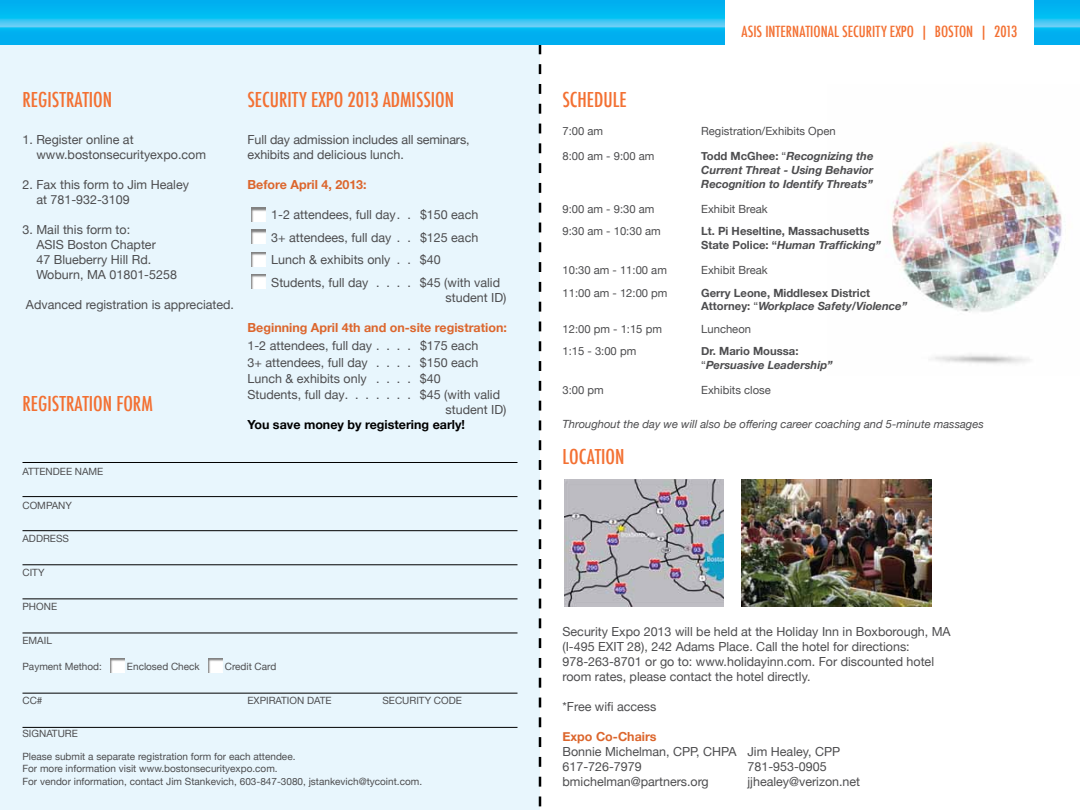
<style>
.page{position:relative;width:1080px;height:810px;background:#fff}
.page>*{position:absolute;margin:0;border:0;box-sizing:border-box;transform-origin:0 0}
.t1{font:500 condensed 20px "Futura";color:#f37032}
.t2{font:500 condensed 15px "Futura";color:#f37032}
.t3{font:12.5px/15px "Helvetica Neue";color:#4d4d4f}
.t4{font:700 12.5px "Helvetica Neue";color:#dc662d}
.t5{font:700 12.5px "Helvetica Neue";color:#000}
.t6{font:11.25px "Helvetica Neue";color:#4d4d4f}
.t7{font:italic 700 11.25px/13.8px "Helvetica Neue";color:#4d4d4f;text-align:justify}
.t8{font:700 11.25px/13.8px "Helvetica Neue";color:#4d4d4f}
.t9{font:italic 11.25px "Helvetica Neue";color:#4d4d4f}
.t10{font:10px/12.5px "Helvetica Neue";color:#4d4d4f}
.s1{font-style:normal}
.s2{font-weight:400;font-style:normal}
.s3{font-style:italic}
</style>
<div class="page">
<img style="left:891px;top:142px;width:171px;height:222px">
<div style="left:0;top:45px;width:542px;height:765px;background:#e8f6fd"></div>
<div style="left:249px;top:206px;width:16px;height:16px;background:#000;opacity:.5"></div>
<div style="left:249px;top:228px;width:16px;height:16px;background:#000;opacity:.5"></div>
<div style="left:249px;top:250px;width:16px;height:16px;background:#000;opacity:.5"></div>
<div style="left:249px;top:272px;width:16px;height:16px;background:#000;opacity:.5"></div>
<div style="left:109px;top:657px;width:16px;height:16px;background:#000;opacity:.5"></div>
<div style="left:207px;top:657px;width:16px;height:16px;background:#000;opacity:.5"></div>
<hr style="left:22px;top:462px;width:496px;height:1px;background:#000">
<hr style="left:22px;top:496px;width:496px;height:1px;background:#000">
<hr style="left:22px;top:530px;width:496px;height:1px;background:#000">
<hr style="left:22px;top:564px;width:496px;height:1px;background:#000">
<hr style="left:22px;top:598px;width:496px;height:1px;background:#000">
<hr style="left:22px;top:632px;width:496px;height:1px;background:#000">
<hr style="left:22px;top:693px;width:496px;height:1px;background:#000">
<hr style="left:22px;top:727px;width:496px;height:1px;background:#000">
<img style="left:564px;top:480px;width:160px;height:126px">
<img style="left:741px;top:480px;width:191px;height:126px">
<svg style="left:540px;top:0;width:540px;height:45px;background:#0fb8f1"></svg>
<svg style="left:0;top:0;width:540px;height:45px;background:#0fb8f1"></svg>
<div style="left:725px;top:0;width:309px;height:72px;background:#fff"></div>
<h1 class="t1" style="left:22px;top:86px;width:91px">REGISTRATION</h1>
<p class="t3" style="left:36px;top:131px;width:171px;text-indent:-14px">1. Register online at www.bostonsecurityexpo.com</p>
<p class="t3" style="left:36px;top:176px;width:154px;text-indent:-14px">2. Fax this form to Jim Healey at 781-932-3109</p>
<p class="t3" style="left:36px;top:221px;width:142px;text-indent:-14px">3. Mail this form to:<br>ASIS Boston Chapter<br>47 Blueberry Hill Rd.<br>Woburn, MA 01801-5258</p>
<p class="t3" style="left:26px;top:296px;width:210px">Advanced registration is appreciated.</p>
<h1 class="t1" style="left:22px;top:391px;width:132px">REGISTRATION FORM</h1>
<h1 class="t1" style="left:248px;top:86px;width:73px">SECURITY EXPO</h1>
<h1 class="t1" style="left:348px;top:86px;width:108px">2013 ADMISSION</h1>
<p class="t3" style="left:248px;top:131px;width:224px">Full day admission includes all seminars, exhibits and delicious lunch.</p>
<p class="t4" style="left:248px;top:173px;width:121px">Before April 4, 2013:</p>
<p class="t3" style="left:271px;top:203px;width:209px;line-height:22.5px">1-2 attendees, full day . . $150 each<br>3+ attendees, full day ...</p>
<p class="t3" style="left:420px;top:229px;width:60px">$125 each</p>
<p class="t3" style="left:271px;top:251px;width:123px">Lunch &amp; exhibits only ...</p>
<p class="t3" style="left:420px;top:251px;width:22px">$40</p>
<p class="t3" style="left:271px;top:274px;width:102px">Students, full day .....</p>
<p class="t3" style="left:446px;top:274px;width:62px;text-indent:-26px">$45 (with valid student ID)</p>
<p class="t4" style="left:247px;top:316px;width:261px">Beginning April 4th and on-site registration:</p>
<p class="t3" style="left:247px;top:338px;width:129px">1-2 attendees, full day .....</p>
<p class="t3" style="left:420px;top:338px;width:60px">$175 each</p>
<p class="t3" style="left:247px;top:354px;width:126px">3+ attendees, full day .....</p>
<p class="t3" style="left:420px;top:354px;width:60px">$150 each</p>
<p class="t3" style="left:247px;top:370px;width:126px">Lunch &amp; exhibits only .....</p>
<p class="t3" style="left:247px;top:369px;width:254px;line-height:16.2px;text-indent:172px">$40<br>Students, full day . . . . . . . $45 (with valid</p>
<p class="t3" style="left:446px;top:401px;width:62px">student ID)</p>
<p class="t5" style="left:247px;top:413px;width:219px">You save money by registering early!</p>
<p class="t10" style="left:22px;top:464px;width:25px">atTendee</p>
<p class="t10" style="left:75px;top:464px;width:8px">name</p>
<p class="t10" style="left:22px;top:498px;width:16px">Company</p>
<p class="t10" style="left:22px;top:532px;width:14px">Address</p>
<p class="t10" style="left:22px;top:566px;width:13px">City</p>
<p class="t10" style="left:22px;top:599px;width:15px">Phone</p>
<p class="t10" style="left:22px;top:633px;width:13px">Email</p>
<p class="t10" style="left:22px;top:659px;width:81px">Payment Method:</p>
<p class="t10" style="left:127px;top:659px;width:74px">Enclosed Check</p>
<p class="t10" style="left:225px;top:659px;width:53px">Credit Card</p>
<p class="t10" style="left:22px;top:693px;width:21px">CC#</p>
<p class="t10" style="left:248px;top:693px;width:19px">Expiration</p>
<p class="t10" style="left:307px;top:693px;width:13px">Date</p>
<p class="t10" style="left:382px;top:693px;width:14px">Security</p>
<p class="t10" style="left:434px;top:693px;width:15px">Code</p>
<p class="t10" style="left:22px;top:727px;width:14px">Signature</p>
<p class="t10" style="left:22px;top:749px;width:401px">Please submit a separate registration form for each attendee.<br>For more information visit www.bostonsecurityexpo.com.<br>For vendor information, contact Jim Stankevich, 603-847-3080, jstankevich@tycoint.com.</p>
<p class="t2" style="left:742px;top:22px;width:161px">ASIS INTERNATIONAL SECURITY EXPO</p>
<p class="t2" style="left:920px;top:22px;width:99px">| BOSTON | 2013</p>
<h1 class="t1" style="left:562px;top:86px;width:66px">SCHEDULE</h1>
<p class="t6" style="left:562px;top:122px;width:42px">7:00 am</p>
<p class="t6" style="left:701px;top:122px;width:136px">Registration/Exhibits Open</p>
<p class="t6" style="left:562px;top:147px;width:93px">8:00 am - 9:00 am</p>
<p class="t7" style="left:701px;top:149px;width:174px"><span class="s1">Todd McGhee:</span> <span class="s2">“</span>Recognizing the Current Threat - Using Behavior Recognition to Identify Threats”</p>
<p class="t6" style="left:562px;top:199px;width:93px">9:00 am - 9:30 am</p>
<p class="t6" style="left:701px;top:199px;width:68px">Exhibit Break</p>
<p class="t6" style="left:562px;top:222px;width:100px">9:30 am - 10:30 am</p>
<p class="t8" style="left:701px;top:224px;width:181px">Lt. Pi Heseltine, Massachusetts<br>State Police: “<span class="s3">Human Trafficking”</span></p>
<p class="t6" style="left:562px;top:260px;width:106px">10:30 am - 11:00 am</p>
<p class="t6" style="left:701px;top:260px;width:68px">Exhibit Break</p>
<p class="t6" style="left:562px;top:283px;width:107px">11:00 am - 12:00 pm</p>
<p class="t8" style="left:701px;top:285px;width:170px">Gerry Leone, Middlesex District</p>
<p class="t8" style="left:562px;top:299px;width:75px">A</p>
<p class="t7" style="left:709px;top:299px;width:200px"><span class="s1">ttorney:</span> <span class="s2">“</span>Workplace Safety/Violence”</p>
<p class="t6" style="left:562px;top:319px;width:101px">12:00 pm - 1:15 pm</p>
<p class="t6" style="left:701px;top:319px;width:51px">Luncheon</p>
<p class="t6" style="left:562px;top:342px;width:75px">1:15 - 3:00 pm</p>
<p class="t7" style="left:701px;top:344px;width:133px"><span class="s1">Dr. Mario Moussa: </span><span class="s2">“</span>Persuasive Leadership”</p>
<p class="t6" style="left:562px;top:380px;width:43px">3:00 pm</p>
<p class="t6" style="left:701px;top:380px;width:71px">Exhibits close</p>
<p class="t9" style="left:562px;top:415px;width:423px">Throughout the day we will also be offering career coaching and 5-minute massages</p>
<h1 class="t1" style="left:562px;top:444px;width:64px">LOCATION</h1>
<p class="t3" style="left:562px;top:623px;width:390px">Security Expo 2013 will be held at the Holiday Inn in Boxborough, MA (I-495 EXIT 28), 242 Adams Place. Call the hotel for directions:<br>978-263-8701 or go to: www.holidayinn.com. For discounted hotel room rates, please contact the hotel directly.</p>
<p class="t3" style="left:562px;top:698px;width:95px">*Free wifi access</p>
<p class="t4" style="left:562px;top:725px;width:96px">Expo Co-Chairs</p>
<p class="t3" style="left:562px;top:743px;width:279px">Bonnie Michelman, CPP, CHPA Jim Healey, CPP<br>617-726-7979</p>
<p class="t3" style="left:748px;top:758px;width:81px">781-953-0905</p>
<p class="t3" style="left:562px;top:773px;width:148px">bmichelman@partners.org</p>
<p class="t3" style="left:748px;top:773px;width:114px">jjhealey@verizon.net</p>
</div>
